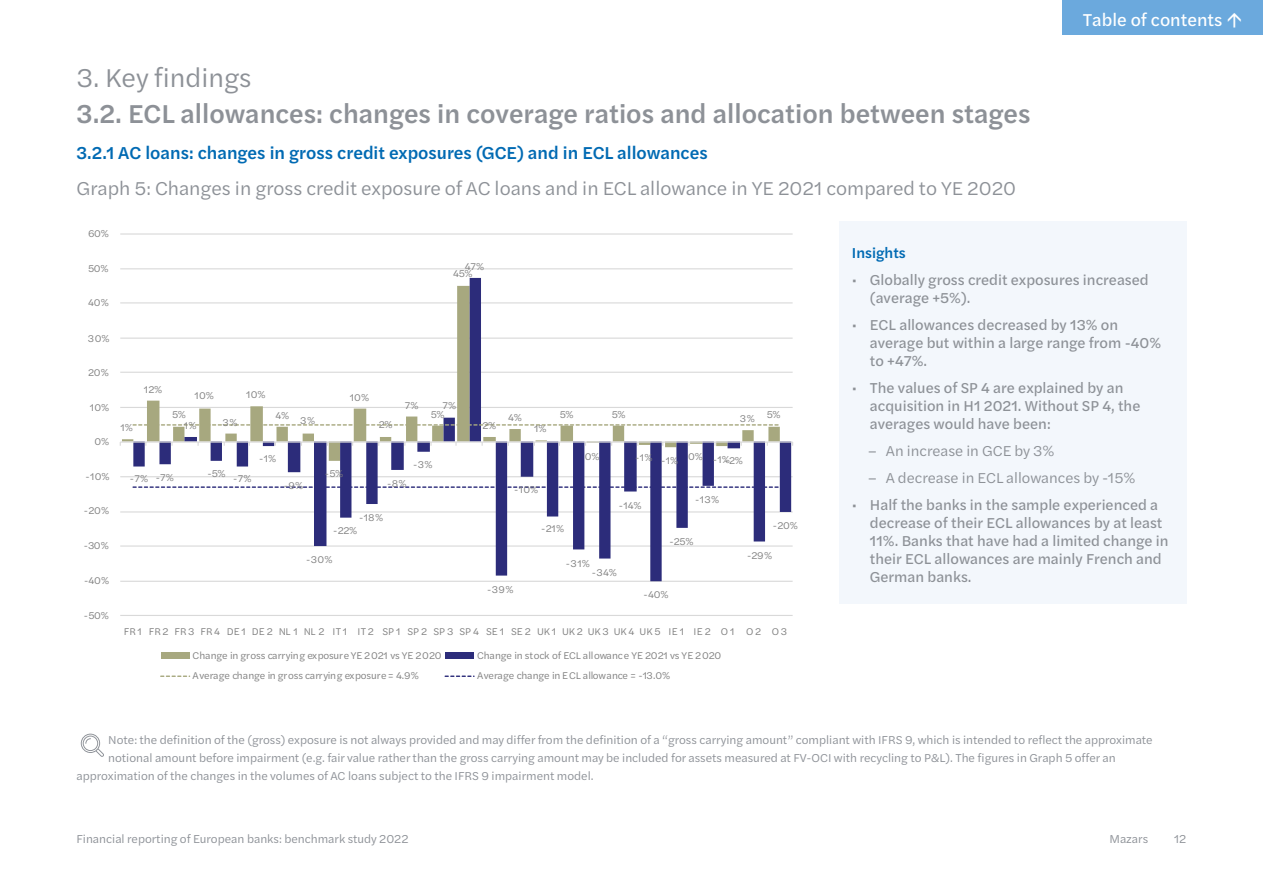
<style>
.page{position:relative;width:1263px;height:893px;background:#fff}
.page>*{position:absolute;margin:0;border:0;box-sizing:border-box;transform-origin:0 0}
.t1{font:500 27px "Halyard Text";color:#8d9197}
.t2{font:27px "Halyard Text";color:#8d9197}
.t3{font:19.5px "Halyard Text";color:#8d9197}
.t4{font:500 18px "Halyard Text";color:#006ab3}
.t5{font:18px "Halyard Text";color:#fff}
.t6{font:15px/18px "Halyard Text";color:#8d9197}
.t7{font:15px "Halyard Text";color:#8d9197}
.t8{font:500 15px "Halyard Text";color:#006ab3}
.t9{font:12px "Halyard Text";color:#8d9197}
.t10{font:10.2px "Halyard Text";letter-spacing:-.005em;color:#7f7f7f}
.t11{font:10.2px "Halyard Text";letter-spacing:.02em;color:#7f7f7f}
.s1{font-style:inherit}
</style>
<div class="page">
<div style="left:1062px;top:0;width:201px;height:34px;background:#6ba9dd"></div>
<hr style="left:120px;top:615px;width:673px;height:1px;background:#d9d9d9">
<hr style="left:120px;top:581px;width:673px;height:1px;background:#d9d9d9">
<hr style="left:120px;top:545px;width:673px;height:2px;background:#d9d9d9">
<hr style="left:120px;top:511px;width:673px;height:1px;background:#d9d9d9">
<hr style="left:120px;top:476px;width:673px;height:1px;background:#d9d9d9">
<hr style="left:120px;top:407px;width:673px;height:1px;background:#d9d9d9">
<hr style="left:120px;top:372px;width:673px;height:1px;background:#d9d9d9">
<hr style="left:120px;top:338px;width:673px;height:1px;background:#d9d9d9">
<hr style="left:120px;top:302px;width:673px;height:1px;background:#d9d9d9">
<hr style="left:120px;top:268px;width:673px;height:1px;background:#d9d9d9">
<hr style="left:120px;top:233px;width:673px;height:2px;background:#d9d9d9">
<svg style="left:133px;top:278px;width:658px;height:303px"></svg>
<hr style="left:120px;top:441px;width:673px;height:2px;background:#d9d9d9">
<svg style="left:132px;top:424px;width:647px;height:2px"></svg>
<svg style="left:132px;top:486px;width:647px;height:2px"></svg>
<div style="left:161px;top:652px;width:28px;height:6px;background:#a7a87f"></div>
<div style="left:445px;top:652px;width:29px;height:6px;background:#2c2c7a"></div>
<svg style="left:160px;top:675px;width:30px;height:2px"></svg>
<svg style="left:445px;top:675px;width:30px;height:2px"></svg>
<div style="left:839px;top:221px;width:347px;height:382px;background:#f3f7fc"></div>
<svg style="left:81px;top:734px;width:23px;height:23px"></svg>
<h1 class="t2" style="left:77px;top:58px;width:177px">3. Key findings</h1>
<h1 class="t1" style="left:77px;top:94px;width:955px">3.2. ECL allowances: changes in coverage ratios and allocation between stages</h1>
<h3 class="t4" style="left:77px;top:140px;width:633px">3.2.1 AC loans: changes in gross credit exposures (GCE) and in ECL allowances</h3>
<h2 class="t3" style="left:77px;top:174px;width:941px">Graph 5: Changes in gross credit exposure of AC loans and in ECL allowance in YE 2021 compared to YE 2020</h2>
<p class="t10" style="left:88px;top:226px;width:22px">60%</p>
<h3 class="t5" style="left:1083px;top:6px;width:141px">Table of contents</h3>
<p class="t10" style="left:88px;top:261px;width:22px">50%</p>
<p class="t10" style="left:88px;top:296px;width:22px">40%</p>
<p class="t10" style="left:88px;top:331px;width:23px">30%</p>
<p class="t10" style="left:88px;top:365px;width:22px">20%</p>
<p class="t10" style="left:90px;top:400px;width:21px">10%</p>
<p class="t10" style="left:94px;top:434px;width:16px">0%</p>
<p class="t10" style="left:86px;top:469px;width:26px">-10%</p>
<p class="t10" style="left:84px;top:503px;width:27px">-20%</p>
<p class="t10" style="left:84px;top:539px;width:27px">-30%</p>
<p class="t10" style="left:84px;top:573px;width:27px">-40%</p>
<p class="t10" style="left:84px;top:608px;width:27px">-50%</p>
<p class="t10" style="left:465px;top:259px;width:21px">47%</p>
<p class="t10" style="left:453px;top:266px;width:21px">45%</p>
<p class="t10" style="left:120px;top:420px;width:14px">1%</p>
<p class="t10" style="left:144px;top:382px;width:20px">12%</p>
<p class="t10" style="left:195px;top:389px;width:21px">10%</p>
<p class="t10" style="left:246px;top:387px;width:21px">10%</p>
<p class="t10" style="left:172px;top:407px;width:15px">5%</p>
<p class="t10" style="left:184px;top:418px;width:14px">1%</p>
<p class="t10" style="left:223px;top:415px;width:16px">3%</p>
<p class="t10" style="left:275px;top:408px;width:15px">4%</p>
<p class="t10" style="left:300px;top:414px;width:16px">3%</p>
<p class="t10" style="left:350px;top:390px;width:21px">10%</p>
<p class="t10" style="left:379px;top:417px;width:15px">2%</p>
<p class="t10" style="left:405px;top:398px;width:15px">7%</p>
<p class="t10" style="left:442px;top:398px;width:15px">7%</p>
<p class="t10" style="left:431px;top:407px;width:15px">5%</p>
<p class="t10" style="left:130px;top:471px;width:46px">-7% -7%</p>
<p class="t10" style="left:207px;top:466px;width:20px">-5%</p>
<p class="t10" style="left:233px;top:472px;width:20px">-7%</p>
<p class="t10" style="left:259px;top:451px;width:19px">-1%</p>
<p class="t10" style="left:284px;top:478px;width:21px">-9%</p>
<p class="t10" style="left:325px;top:466px;width:20px">-5%</p>
<p class="t10" style="left:413px;top:457px;width:21px">-3%</p>
<p class="t10" style="left:387px;top:476px;width:21px">-8%</p>
<p class="t10" style="left:359px;top:510px;width:26px">-18%</p>
<p class="t10" style="left:333px;top:523px;width:26px">-22%</p>
<p class="t10" style="left:306px;top:552px;width:28px">-30%</p>
<p class="t10" style="left:482px;top:418px;width:15px">2%</p>
<p class="t10" style="left:508px;top:410px;width:15px">4%</p>
<p class="t10" style="left:534px;top:422px;width:14px">1%</p>
<p class="t10" style="left:514px;top:482px;width:26px">-10%</p>
<p class="t10" style="left:560px;top:407px;width:15px">5%</p>
<p class="t10" style="left:585px;top:449px;width:16px">0%</p>
<p class="t10" style="left:541px;top:522px;width:24px">-21%</p>
<p class="t10" style="left:612px;top:407px;width:15px">5%</p>
<p class="t10" style="left:740px;top:409px;width:42px">3% 5%</p>
<p class="t10" style="left:635px;top:452px;width:96px">-1% -1% 0% -1%</p>
<p class="t10" style="left:724px;top:453px;width:20px">-2%</p>
<p class="t10" style="left:619px;top:498px;width:24px">-14%</p>
<p class="t10" style="left:695px;top:492px;width:26px">-13%</p>
<p class="t10" style="left:669px;top:534px;width:26px">-25%</p>
<p class="t10" style="left:773px;top:518px;width:27px">-20%</p>
<p class="t10" style="left:566px;top:556px;width:26px">-31%</p>
<p class="t10" style="left:592px;top:565px;width:27px">-34%</p>
<p class="t10" style="left:747px;top:548px;width:27px">-29%</p>
<p class="t10" style="left:487px;top:582px;width:28px">-39%</p>
<p class="t10" style="left:643px;top:587px;width:27px">-40%</p>
<p class="t11" style="left:124px;top:624px;width:665px">FR 1 FR 2FR 3 FR 4 DE 1DE 2 NL 1NL 2 IT 1 IT 2 SP 1 SP 2SP 3 SP 4 SE 1 SE 2 UK 1UK 2UK 3UK 4UK 5 IE 1 IE 2 O 1 O 2 O 3</p>
<p class="t10" style="left:193px;top:648px;width:250px">Change in gross carrying exposure YE 2021 vs YE 2020</p>
<p class="t10" style="left:477px;top:648px;width:246px">Change in stock of ECL allowance YE 2021 vs YE 2020</p>
<p class="t10" style="left:193px;top:668px;width:228px">Average change in gross carrying exposure = 4.9%</p>
<p class="t10" style="left:477px;top:668px;width:195px">Average change in ECL allowance = -13.0%</p>
<p class="t8" style="left:852px;top:242px;width:55px">Insights</p>
<p class="t6" style="left:870px;top:270px;width:280px;text-indent:-18px"><span class="s1">•</span> Globally gross credit exposures increased (average +5%).</p>
<p class="t6" style="left:870px;top:315px;width:293px;text-indent:-18px"><span class="s1">•</span> ECL allowances decreased by 13% on average but within a large range from -40% to +47%.</p>
<p class="t6" style="left:870px;top:378px;width:272px;text-indent:-18px"><span class="s1">•</span> The values of SP 4 are explained by an acquisition in H1 2021. Without SP 4, the averages would have been:</p>
<p class="t7" style="left:868px;top:440px;width:188px">– An increase in GCE by 3%</p>
<p class="t7" style="left:868px;top:467px;width:269px">– A decrease in ECL allowances by -15%</p>
<p class="t6" style="left:870px;top:495px;width:300px;text-indent:-18px"><span class="s1">•</span> Half the banks in the sample experienced a decrease of their ECL allowances by at least 11%. Banks that have had a limited change in their ECL allowances are mainly French and German banks.</p>
<p class="t9" style="left:108px;top:731px;width:1046px">Note: the definition of the (gross) exposure is not always provided and may differ from the definition of a “gross carrying amount” compliant with IFRS 9, which is intended to reflect the approximate</p>
<p class="t9" style="left:108px;top:749px;width:1009px">notional amount before impairment (e.g. fair value rather than the gross carrying amount may be included for assets measured at FV-OCI with recycling to P&amp;L). The figures in Graph 5 offer an</p>
<p class="t9" style="left:77px;top:767px;width:519px">approximation of the changes in the volumes of AC loans subject to the IFRS 9 impairment model.</p>
<p class="t9" style="left:77px;top:830px;width:333px">Financial reporting of European banks: benchmark study 2022</p>
<p class="t9" style="left:1109px;top:830px;width:40px">Mazars</p>
<p class="t9" style="left:1174px;top:830px;width:14px">12</p>
</div>
